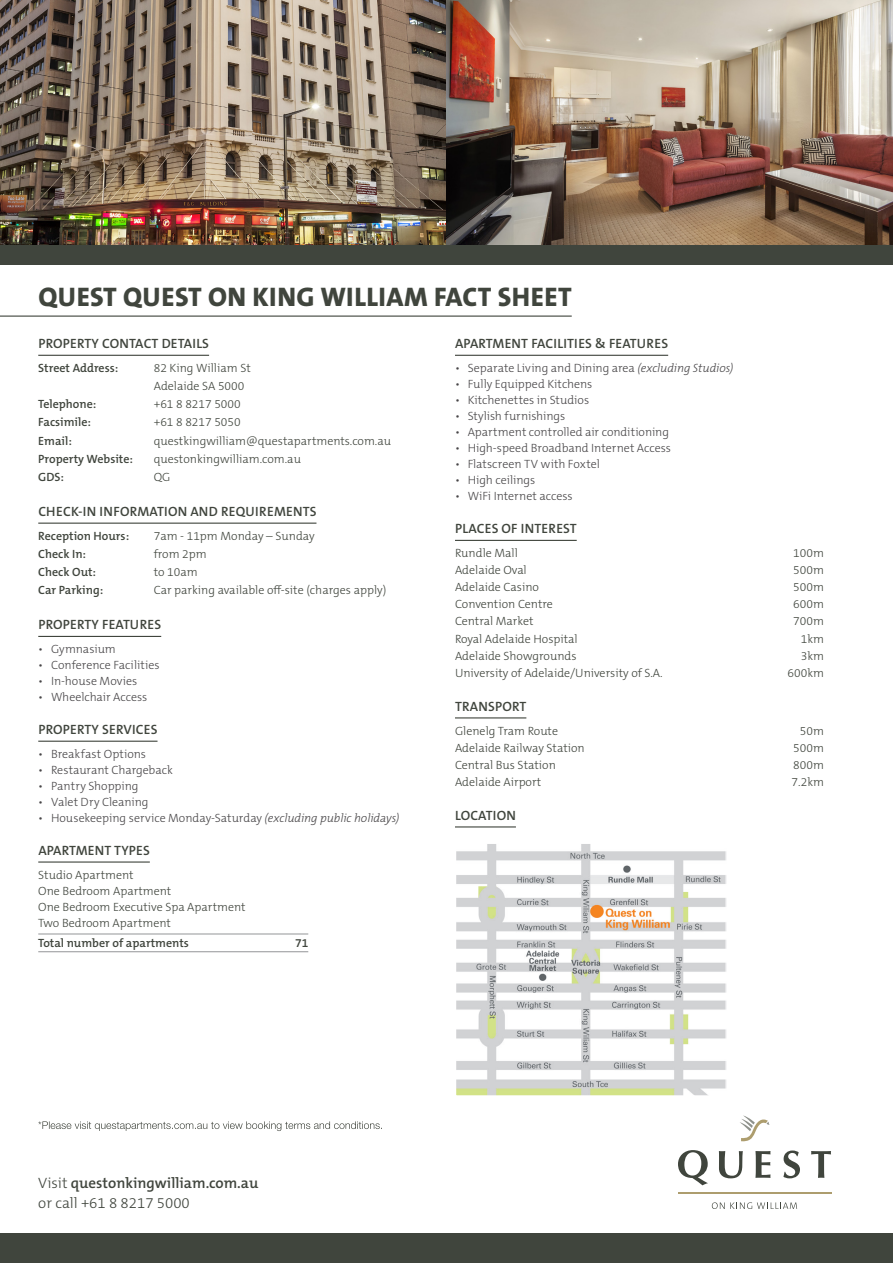
<style>
.page{position:relative;width:893px;height:1263px;background:#fff}
.page>*{position:absolute;margin:0;border:0;box-sizing:border-box;transform-origin:0 0}
.t1{font:800 27px "The Mix B W8";letter-spacing:.015em;color:#40453d}
.t2{font:600 15px "The Mix B W6";color:#40453d}
.t3{font:300 15px "The Mix B W3";color:#40453d}
.t4{font:600 13.5px "The Mix B W6";letter-spacing:.015em;color:#40453d}
.t5{font:300 12px/16px "The Mix B W3";color:#40453d}
.t6{font:300 12px "The Mix B W3";color:#484648}
.t7{font:600 12px "The Mix B W6";color:#40453d}
.s1{font-family:"The Mix Os F"}
.s2{font-family:"The Mix Os F";font-style:italic}
.s3{font-family:"The Mix B W3";font-weight:300}
</style>
<div class="page">
<svg style="left:38px;top:1121px;width:344px;height:10px"></svg>
<img style="left:0;top:0;width:893px;height:245px">
<hr style="left:0;top:316px;width:572px;height:1px;background:#40453d">
<hr style="left:455px;top:355px;width:213px;height:1px;background:#40453d">
<hr style="left:455px;top:540px;width:122px;height:1px;background:#40453d">
<hr style="left:455px;top:717px;width:71px;height:1px;background:#40453d">
<hr style="left:455px;top:826px;width:61px;height:1px;background:#40453d">
<img style="left:457px;top:845px;width:268px;height:249px">
<div style="left:455px;top:843px;width:272px;height:253px;border:1px solid #fff"></div>
<hr style="left:38px;top:355px;width:171px;height:1px;background:#40453d">
<hr style="left:38px;top:523px;width:278px;height:1px;background:#40453d">
<hr style="left:38px;top:636px;width:123px;height:1px;background:#40453d">
<hr style="left:38px;top:741px;width:120px;height:1px;background:#40453d">
<hr style="left:38px;top:861px;width:112px;height:2px;background:#40453d">
<hr style="left:38px;top:934px;width:270px;height:1px;background:#939598">
<hr style="left:38px;top:951px;width:270px;height:1px;background:#939598">
<div style="left:0;top:245px;width:893px;height:20px;background:#40453d"></div>
<div style="left:0;top:1233px;width:893px;height:30px;background:#40453d"></div>
<svg style="left:740px;top:1115px;width:29px;height:27px"></svg>
<svg style="left:678px;top:1150px;width:30px;height:35px"></svg>
<svg style="left:719px;top:1151px;width:24px;height:27px"></svg>
<svg style="left:755px;top:1151px;width:15px;height:27px"></svg>
<svg style="left:783px;top:1150px;width:17px;height:28px"></svg>
<svg style="left:811px;top:1151px;width:20px;height:27px"></svg>
<hr style="left:678px;top:1192px;width:153px;height:1px;background:#ad9d6e">
<svg style="left:712px;top:1202px;width:85px;height:7px"></svg>
<h1 class="t1" style="left:38px;top:280px;width:535px">QUEST QUEST ON KING WILLIAM FACT SHEET</h1>
<p class="t4" style="left:455px;top:335px;width:215px">APARTMENT FACILITIES &amp; FEATURES</p>
<p class="t6" style="left:455px;top:360px;width:280px"><span class="s1">•</span> Separate Living and Dining area <span class="s2">(excluding Studios)</span></p>
<p class="t6" style="left:455px;top:376px;width:139px"><span class="s1">•</span> Fully Equipped Kitchens</p>
<p class="t6" style="left:455px;top:392px;width:136px"><span class="s1">•</span> Kitchenettes in Studios</p>
<p class="t6" style="left:455px;top:408px;width:112px"><span class="s1">•</span> Stylish furnishings</p>
<p class="t6" style="left:455px;top:424px;width:216px"><span class="s1">•</span> Apartment controlled air conditioning</p>
<p class="t6" style="left:455px;top:440px;width:218px"><span class="s1">•</span> High-speed Broadband Internet Access</p>
<p class="t6" style="left:455px;top:456px;width:146px"><span class="s1">•</span> Flatscreen TV with Foxtel</p>
<p class="t6" style="left:455px;top:473px;width:82px"><span class="s1">•</span> High ceilings</p>
<p class="t6" style="left:455px;top:489px;width:119px"><span class="s1">•</span> WiFi Internet access</p>
<p class="t4" style="left:455px;top:520px;width:123px">PLACES OF INTEREST</p>
<p class="t5" style="left:455px;top:545px;width:64px">Rundle Mall</p>
<p class="t5" style="left:793px;top:545px;width:32px">100m</p>
<p class="t5" style="left:455px;top:562px;width:73px">Adelaide Oval</p>
<p class="t5" style="left:793px;top:562px;width:32px">500m</p>
<p class="t5" style="left:455px;top:579px;width:86px">Adelaide Casino</p>
<p class="t5" style="left:793px;top:579px;width:32px">500m</p>
<p class="t5" style="left:455px;top:596px;width:99px">Convention Centre</p>
<p class="t5" style="left:793px;top:596px;width:32px">600m</p>
<p class="t5" style="left:455px;top:613px;width:80px">Central Market</p>
<p class="t5" style="left:793px;top:613px;width:32px">700m</p>
<p class="t5" style="left:455px;top:630px;width:124px">Royal Adelaide Hospital</p>
<p class="t5" style="left:801px;top:630px;width:25px">1km</p>
<p class="t5" style="left:455px;top:648px;width:123px">Adelaide Showgrounds</p>
<p class="t5" style="left:801px;top:648px;width:25px">3km</p>
<p class="t5" style="left:455px;top:665px;width:209px">University of Adelaide/University of S.A.</p>
<p class="t5" style="left:787px;top:665px;width:38px">600km</p>
<p class="t4" style="left:455px;top:698px;width:73px">TRANSPORT</p>
<p class="t5" style="left:455px;top:722px;width:105px">Glenelg Tram Route</p>
<p class="t5" style="left:800px;top:722px;width:26px">50m</p>
<p class="t5" style="left:455px;top:740px;width:131px">Adelaide Railway Station</p>
<p class="t5" style="left:793px;top:740px;width:32px">500m</p>
<p class="t5" style="left:455px;top:757px;width:102px">Central Bus Station</p>
<p class="t5" style="left:793px;top:757px;width:32px">800m</p>
<p class="t5" style="left:455px;top:774px;width:88px">Adelaide Airport</p>
<p class="t5" style="left:792px;top:774px;width:34px">7.2km</p>
<p class="t4" style="left:455px;top:807px;width:62px">LOCATION</p>
<p class="t4" style="left:38px;top:335px;width:172px">PROPERTY CONTACT DETAILS</p>
<p class="t7" style="left:38px;top:360px;width:82px">Street Address:</p>
<p class="t5" style="left:154px;top:359px;width:99px;line-height:18.1px">82 King William St<br>Adelaide SA 5000</p>
<p class="t7" style="left:38px;top:396px;width:60px">Telephone:</p>
<p class="t5" style="left:154px;top:396px;width:89px">+61 8 8217 5000</p>
<p class="t7" style="left:38px;top:415px;width:54px">Facsimile:</p>
<p class="t5" style="left:154px;top:414px;width:89px">+61 8 8217 5050</p>
<p class="t7" style="left:38px;top:433px;width:35px">Email:</p>
<p class="t5" style="left:154px;top:433px;width:239px">questkingwilliam@questapartments.com.au</p>
<p class="t7" style="left:38px;top:451px;width:96px">Property Website:</p>
<p class="t5" style="left:154px;top:451px;width:149px">questonkingwilliam.com.au</p>
<p class="t7" style="left:38px;top:469px;width:27px">GDS:</p>
<p class="t5" style="left:154px;top:469px;width:18px">QG</p>
<p class="t4" style="left:38px;top:503px;width:280px">CHECK-IN INFORMATION AND REQUIREMENTS</p>
<p class="t7" style="left:38px;top:528px;width:92px">Reception Hours:</p>
<p class="t5" style="left:154px;top:528px;width:163px">7am - 11pm Monday – Sunday</p>
<p class="t7" style="left:38px;top:546px;width:49px">Check In:</p>
<p class="t5" style="left:154px;top:546px;width:55px">from 2pm</p>
<p class="t7" style="left:38px;top:564px;width:59px">Check Out:</p>
<p class="t5" style="left:154px;top:564px;width:45px">to 10am</p>
<p class="t7" style="left:38px;top:582px;width:66px">Car Parking:</p>
<p class="t5" style="left:154px;top:582px;width:234px">Car parking available off-site (charges apply)</p>
<p class="t4" style="left:38px;top:616px;width:124px">PROPERTY FEATURES</p>
<p class="t6" style="left:38px;top:641px;width:79px"><span class="s1">•</span> Gymnasium</p>
<p class="t6" style="left:38px;top:657px;width:123px"><span class="s1">•</span> Conference Facilities</p>
<p class="t6" style="left:38px;top:673px;width:101px"><span class="s1">•</span> In-house Movies</p>
<p class="t6" style="left:38px;top:689px;width:111px"><span class="s1">•</span> Wheelchair Access</p>
<p class="t4" style="left:38px;top:721px;width:121px">PROPERTY SERVICES</p>
<p class="t6" style="left:38px;top:746px;width:109px"><span class="s1">•</span> Breakfast Options</p>
<p class="t6" style="left:38px;top:762px;width:136px"><span class="s1">•</span> Restaurant Chargeback</p>
<p class="t6" style="left:38px;top:778px;width:102px"><span class="s1">•</span> Pantry Shopping</p>
<p class="t6" style="left:38px;top:794px;width:112px"><span class="s1">•</span> Valet Dry Cleaning</p>
<p class="t6" style="left:38px;top:810px;width:363px"><span class="s1">•</span> Housekeeping service Monday-Saturday <span class="s2">(excluding public holidays)</span></p>
<p class="t4" style="left:38px;top:842px;width:113px">APARTMENT TYPES</p>
<p class="t5" style="left:38px;top:866px;width:209px">Studio Apartment<br>One Bedroom Apartment<br>One Bedroom Executive Spa Apartment<br>Two Bedroom Apartment</p>
<p class="t7" style="left:38px;top:935px;width:152px">Total number of apartments</p>
<p class="t7" style="left:295px;top:935px;width:15px">71</p>
<p class="t2" style="left:38px;top:1173px;width:222px"><span class="s3">Visit</span> questonkingwilliam.com.au</p>
<p class="t3" style="left:38px;top:1193px;width:153px">or call +61 8 8217 5000</p>
</div>
